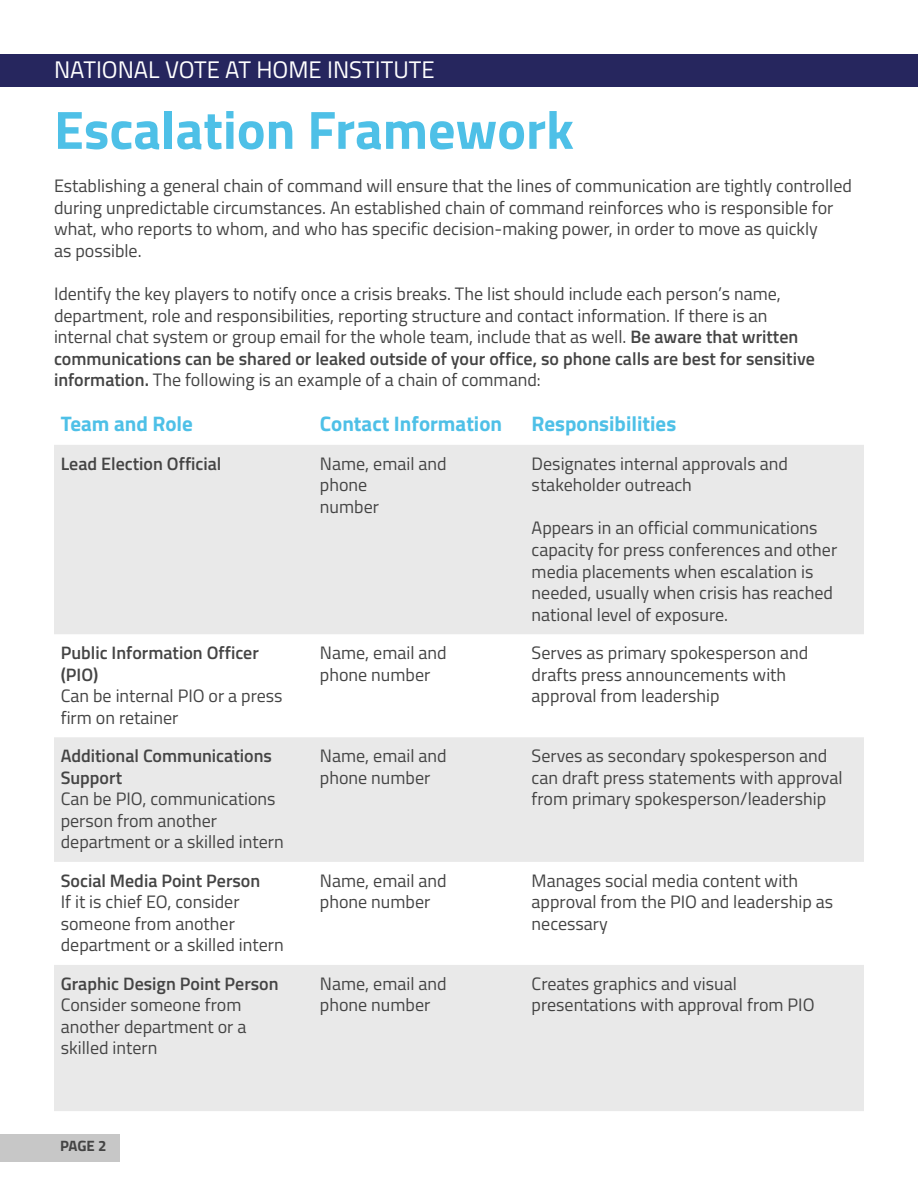
<style>
.page{position:relative;width:918px;height:1188px;background:#fff}
.page>*{position:absolute;margin:0;border:0;box-sizing:border-box;transform-origin:0 0}
.t1{font:700 54px "Titillium Web";color:#4ec0e7}
.t2{font:24px "Titillium Web";color:#fff}
.t3{font:700 21px "Titillium Web";color:#4ec0e7}
.t4{font:18px/21.6px "Titillium Web";color:#444}
.t5{font:600 18px/21.6px "Titillium Web";color:#444}
.t6{font:700 15px "Titillium Web";color:#444}
.s1{font-weight:600}
</style>
<div class="page">
<div style="left:0;top:1134px;width:120px;height:27px;background:#c7c7c7"></div>
<div style="left:0;top:54px;width:918px;height:33px;background:#26265e"></div>
<svg style="left:54px;top:445px;width:810px;height:666px;fill:#e9e9e9"></svg>
<h2 class="t2" style="left:54px;top:52px;width:382px">NATIONAL VOTE AT HOME INSTITUTE</h2>
<h1 class="t1" style="left:54px;top:89px;width:521px">Escalation Framework</h1>
<p class="t4" style="left:54px;top:174px;width:799px">Establishing a general chain of command will ensure that the lines of communication are tightly controlled during unpredictable circumstances. An established chain of command reinforces who is responsible for what, who reports to whom, and who has specific decision-making power, in order to move as quickly<br>as possible.</p>
<p class="t4" style="left:54px;top:282px;width:762px">Identify the key players to notify once a crisis breaks. The list should include each person’s name, department, role and responsibilities, reporting structure and contact information. If there is an internal chat system or group email for the whole team, include that as well. <span class="s1">Be aware that written communications can be shared or leaked outside of your office, so phone calls are best for sensitive information.</span> The following is an example of a chain of command:</p>
<p class="t3" style="left:61px;top:408px;width:134px">Team and Role</p>
<p class="t3" style="left:320px;top:408px;width:184px">Contact Information</p>
<p class="t3" style="left:532px;top:408px;width:146px">Responsibilities</p>
<p class="t5" style="left:61px;top:452px;width:162px">Lead Election Official</p>
<p class="t4" style="left:320px;top:452px;width:128px">Name, email and phone<br>number</p>
<p class="t4" style="left:532px;top:452px;width:258px">Designates internal approvals and stakeholder outreach</p>
<p class="t4" style="left:532px;top:516px;width:307px">Appears in an official communications capacity for press conferences and other media placements when escalation is needed, usually when crisis has reached national level of exposure.</p>
<p class="t5" style="left:61px;top:641px;width:200px">Public Information Officer (PIO)</p>
<p class="t4" style="left:61px;top:684px;width:223px">Can be internal PIO or a press firm on retainer</p>
<p class="t4" style="left:320px;top:641px;width:128px">Name, email and phone number</p>
<p class="t4" style="left:532px;top:641px;width:278px">Serves as primary spokesperson and drafts press announcements with approval from leadership</p>
<p class="t5" style="left:61px;top:744px;width:213px">Additional Communications<br>Support</p>
<p class="t4" style="left:61px;top:787px;width:225px">Can be PIO, communications person from another department or a skilled intern</p>
<p class="t5" style="left:61px;top:869px;width:201px">Social Media Point Person</p>
<p class="t4" style="left:61px;top:890px;width:225px">If it is chief EO, consider someone from another department or a skilled intern</p>
<p class="t5" style="left:61px;top:972px;width:219px">Graphic Design Point Person</p>
<p class="t4" style="left:61px;top:993px;width:187px">Consider someone from another department or a skilled intern</p>
<p class="t6" style="left:60px;top:1134px;width:48px">PAGE 2</p>
<p class="t4" style="left:320px;top:744px;width:128px">Name, email and phone number</p>
<p class="t4" style="left:532px;top:744px;width:313px">Serves as secondary spokesperson and can draft press statements with approval from primary spokesperson/leadership</p>
<p class="t4" style="left:320px;top:869px;width:128px">Name, email and phone number</p>
<p class="t4" style="left:532px;top:869px;width:303px">Manages social media content with approval from the PIO and leadership as necessary</p>
<p class="t4" style="left:320px;top:972px;width:128px">Name, email and phone number</p>
<p class="t4" style="left:532px;top:972px;width:284px">Creates graphics and visual presentations with approval from PIO</p>
</div>
